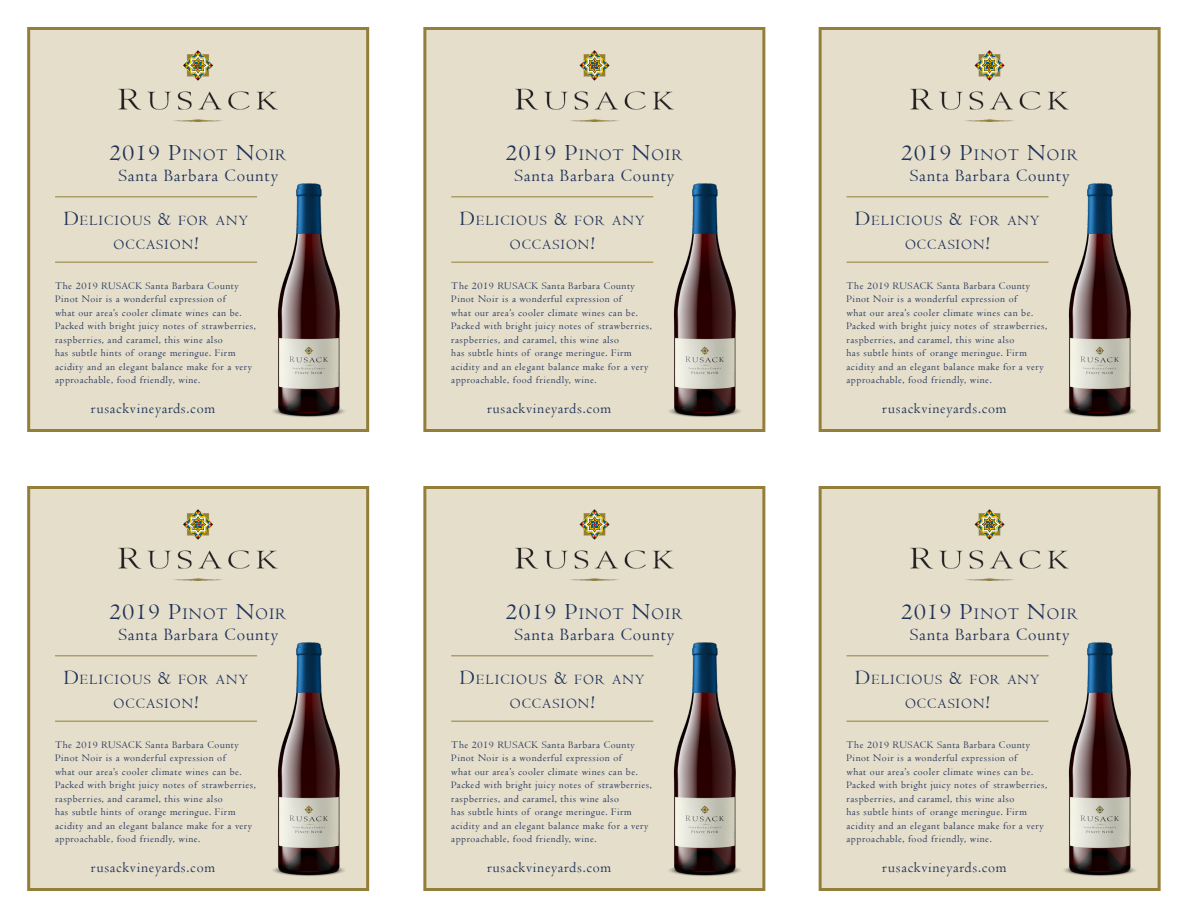
<style>
.page{position:relative;width:1188px;height:918px;background:#fff}
.page>*{position:absolute;margin:0;border:0;box-sizing:border-box;transform-origin:0 0}
.t1{font:18px "Centaur";letter-spacing:.05em;color:#203159}
.t2{font:16.8px "Centaur";letter-spacing:.07em;color:#203159}
.t3{font:15px "Centaur";letter-spacing:.05em;color:#203159}
.t4{font:14.7px/24px "Centaur";letter-spacing:.07em;color:#203159;text-align:center}
.t5{font:10.5px/13.5px "Centaur";letter-spacing:.05em;color:#203159}
.s1{font-size:24px}
.s2{font-size:21px}
</style>
<div class="page">
<div style="left:27px;top:27px;width:342px;height:405px;background:#e4decb;border:3px solid #937e3a"></div>
<div style="left:27px;top:486px;width:342px;height:405px;background:#e4decb;border:3px solid #937e3a"></div>
<div style="left:423px;top:27px;width:342px;height:405px;background:#e4decb;border:3px solid #937e3a"></div>
<div style="left:423px;top:486px;width:342px;height:405px;background:#e4decb;border:3px solid #937e3a"></div>
<div style="left:819px;top:27px;width:342px;height:405px;background:#e4decb;border:3px solid #937e3a"></div>
<div style="left:819px;top:486px;width:342px;height:405px;background:#e4decb;border:3px solid #937e3a"></div>
<img style="left:119px;top:51px;width:158px;height:71px">
<img style="left:119px;top:510px;width:158px;height:71px">
<img style="left:515px;top:51px;width:159px;height:71px">
<img style="left:515px;top:510px;width:159px;height:71px">
<img style="left:910px;top:51px;width:159px;height:71px">
<img style="left:910px;top:510px;width:159px;height:71px">
<img style="left:273px;top:183px;width:72px;height:234px">
<img style="left:273px;top:642px;width:72px;height:234px">
<img style="left:669px;top:183px;width:72px;height:234px">
<img style="left:669px;top:642px;width:72px;height:234px">
<img style="left:1064px;top:183px;width:72px;height:234px">
<img style="left:1064px;top:642px;width:72px;height:234px">
<hr style="left:55px;top:262px;width:202px;height:1px;background:#937e3a">
<hr style="left:55px;top:721px;width:202px;height:1px;background:#937e3a">
<hr style="left:451px;top:262px;width:202px;height:1px;background:#937e3a">
<hr style="left:451px;top:721px;width:202px;height:1px;background:#937e3a">
<hr style="left:847px;top:262px;width:201px;height:1px;background:#937e3a">
<hr style="left:847px;top:721px;width:201px;height:1px;background:#937e3a">
<hr style="left:55px;top:197px;width:202px;height:1px;background:#937e3a">
<hr style="left:55px;top:656px;width:202px;height:1px;background:#937e3a">
<hr style="left:451px;top:197px;width:202px;height:1px;background:#937e3a">
<hr style="left:451px;top:656px;width:202px;height:1px;background:#937e3a">
<hr style="left:847px;top:197px;width:201px;height:1px;background:#937e3a">
<hr style="left:847px;top:656px;width:201px;height:1px;background:#937e3a">
<p class="t2" style="left:110px;top:145px;width:179px"><span class="s1">2019 P</span>INOT <span class="s1">N</span>OIR</p>
<p class="t1" style="left:118px;top:165px;width:161px">Santa Barbara County</p>
<p class="t2" style="left:506px;top:145px;width:179px"><span class="s1">2019 P</span>INOT <span class="s1">N</span>OIR</p>
<p class="t1" style="left:515px;top:165px;width:161px">Santa Barbara County</p>
<p class="t2" style="left:901px;top:145px;width:179px"><span class="s1">2019 P</span>INOT <span class="s1">N</span>OIR</p>
<p class="t1" style="left:910px;top:165px;width:161px">Santa Barbara County</p>
<p class="t4" style="left:64px;top:208px;width:186px"><span class="s2">D</span>ELICIOUS <span class="s2">&amp;</span> FOR ANY<br>OCCASION<span class="s2">!</span></p>
<p class="t4" style="left:460px;top:208px;width:186px"><span class="s2">D</span>ELICIOUS <span class="s2">&amp;</span> FOR ANY<br>OCCASION<span class="s2">!</span></p>
<p class="t4" style="left:855px;top:208px;width:186px"><span class="s2">D</span>ELICIOUS <span class="s2">&amp;</span> FOR ANY<br>OCCASION<span class="s2">!</span></p>
<p class="t5" style="left:55px;top:279px;width:202px">The 2019 RUSACK Santa Barbara County Pinot Noir is a wonderful expression of<br>what our area’s cooler climate wines can be.<br>Packed with bright juicy notes of strawberries, raspberries, and caramel, this wine also<br>has subtle hints of orange meringue. Firm acidity and an elegant balance make for a very approachable, food friendly, wine.</p>
<p class="t5" style="left:451px;top:279px;width:202px">The 2019 RUSACK Santa Barbara County Pinot Noir is a wonderful expression of<br>what our area’s cooler climate wines can be.<br>Packed with bright juicy notes of strawberries, raspberries, and caramel, this wine also<br>has subtle hints of orange meringue. Firm acidity and an elegant balance make for a very approachable, food friendly, wine.</p>
<p class="t5" style="left:847px;top:279px;width:202px">The 2019 RUSACK Santa Barbara County Pinot Noir is a wonderful expression of<br>what our area’s cooler climate wines can be.<br>Packed with bright juicy notes of strawberries, raspberries, and caramel, this wine also<br>has subtle hints of orange meringue. Firm acidity and an elegant balance make for a very approachable, food friendly, wine.</p>
<p class="t3" style="left:91px;top:399px;width:126px">rusackvineyards.com</p>
<p class="t3" style="left:487px;top:399px;width:126px">rusackvineyards.com</p>
<p class="t3" style="left:882px;top:399px;width:126px">rusackvineyards.com</p>
<p class="t2" style="left:110px;top:604px;width:179px"><span class="s1">2019 P</span>INOT <span class="s1">N</span>OIR</p>
<p class="t1" style="left:118px;top:624px;width:161px">Santa Barbara County</p>
<p class="t2" style="left:506px;top:604px;width:179px"><span class="s1">2019 P</span>INOT <span class="s1">N</span>OIR</p>
<p class="t1" style="left:515px;top:624px;width:161px">Santa Barbara County</p>
<p class="t2" style="left:901px;top:604px;width:179px"><span class="s1">2019 P</span>INOT <span class="s1">N</span>OIR</p>
<p class="t1" style="left:910px;top:624px;width:161px">Santa Barbara County</p>
<p class="t4" style="left:64px;top:667px;width:186px"><span class="s2">D</span>ELICIOUS <span class="s2">&amp;</span> FOR ANY<br>OCCASION<span class="s2">!</span></p>
<p class="t4" style="left:460px;top:667px;width:186px"><span class="s2">D</span>ELICIOUS <span class="s2">&amp;</span> FOR ANY<br>OCCASION<span class="s2">!</span></p>
<p class="t4" style="left:855px;top:667px;width:186px"><span class="s2">D</span>ELICIOUS <span class="s2">&amp;</span> FOR ANY<br>OCCASION<span class="s2">!</span></p>
<p class="t5" style="left:55px;top:738px;width:202px">The 2019 RUSACK Santa Barbara County Pinot Noir is a wonderful expression of<br>what our area’s cooler climate wines can be.<br>Packed with bright juicy notes of strawberries, raspberries, and caramel, this wine also<br>has subtle hints of orange meringue. Firm acidity and an elegant balance make for a very approachable, food friendly, wine.</p>
<p class="t5" style="left:451px;top:738px;width:202px">The 2019 RUSACK Santa Barbara County Pinot Noir is a wonderful expression of<br>what our area’s cooler climate wines can be.<br>Packed with bright juicy notes of strawberries, raspberries, and caramel, this wine also<br>has subtle hints of orange meringue. Firm acidity and an elegant balance make for a very approachable, food friendly, wine.</p>
<p class="t5" style="left:847px;top:738px;width:202px">The 2019 RUSACK Santa Barbara County Pinot Noir is a wonderful expression of<br>what our area’s cooler climate wines can be.<br>Packed with bright juicy notes of strawberries, raspberries, and caramel, this wine also<br>has subtle hints of orange meringue. Firm acidity and an elegant balance make for a very approachable, food friendly, wine.</p>
<p class="t3" style="left:91px;top:858px;width:126px">rusackvineyards.com</p>
<p class="t3" style="left:487px;top:858px;width:126px">rusackvineyards.com</p>
<p class="t3" style="left:882px;top:858px;width:126px">rusackvineyards.com</p>
</div>
